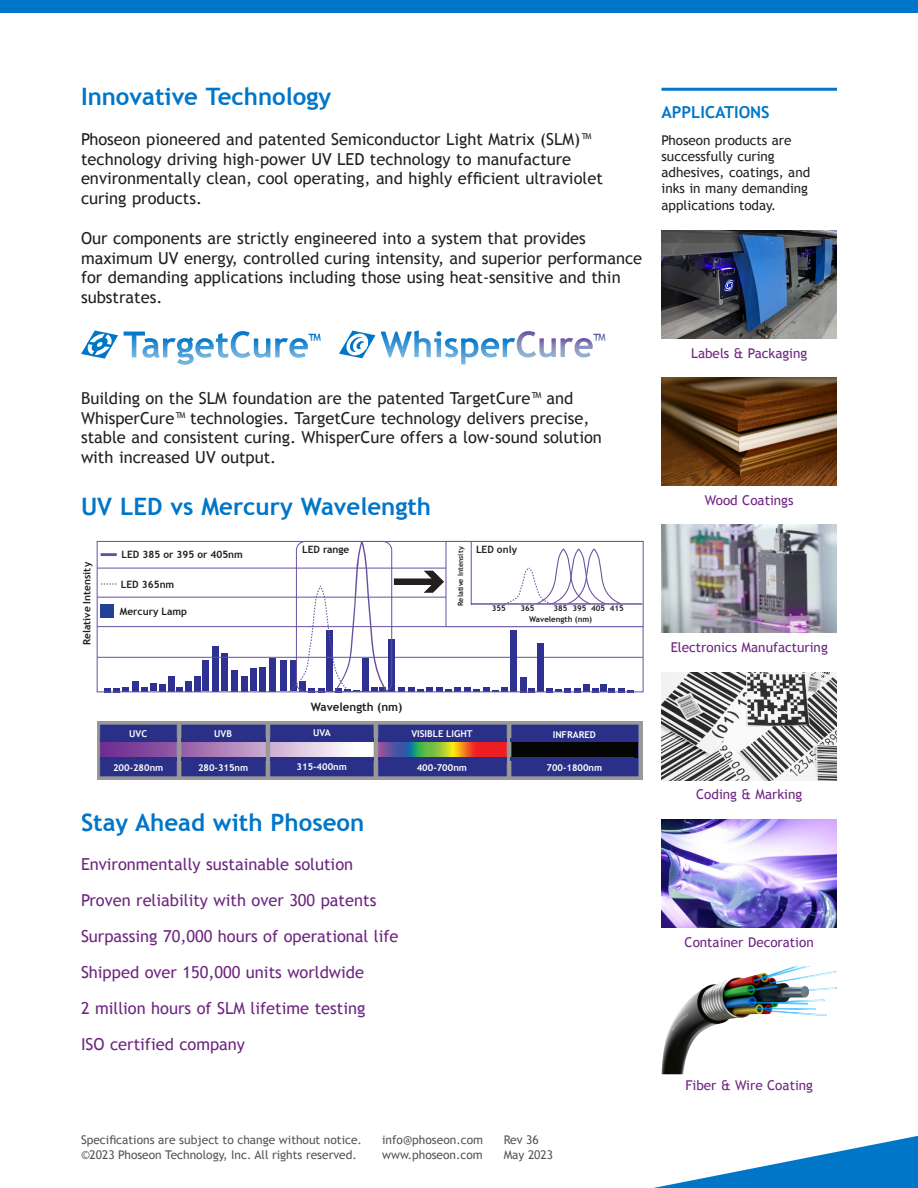
<style>
.page{position:relative;width:918px;height:1188px;background:#fff}
.page>*{position:absolute;margin:0;border:0;box-sizing:border-box;transform-origin:0 0}
.Product_name{font:700 24px "Trebuchet MS";color:#0076c8}
.Product_name-2{font:16.5px/19.8px "Trebuchet MS";color:#231f20}
.Product_name-3{font:16.5px "Trebuchet MS";color:#6e2581}
.Product_name-4{font:700 16.5px "Trebuchet MS";color:#0076c8}
.Product_name-5{font:13.5px "Trebuchet MS";color:#6e2581}
.Product_name-6{font:13.5px/16.2px "Trebuchet MS";color:#231f20}
.t1{font:12px/14.4px "Trebuchet MS";color:#545555}
.t2{font:700 11.55px "Trebuchet MS";color:#231f20}
.t3{font:700 10.2px "Trebuchet MS";color:#231f20}
.t4{font:700 9.45px "Trebuchet MS";color:#fff}
.t5{font:700 7.95px/10.8px "Trebuchet MS";color:#231f20}
.t6{font:700 7.2px "Trebuchet MS";color:#231f20}
</style>
<div class="page">
<svg style="left:653px;top:1136px;width:265px;height:52px"></svg>
<div style="left:0;top:0;width:918px;height:14px;background:#0076c8"></div>
<img style="left:662px;top:378px;width:175px;height:107px">
<img style="left:776px;top:966px;width:34px;height:8px">
<img style="left:662px;top:230px;width:175px;height:108px">
<hr style="left:662px;top:88px;width:175px;height:3px;background:#0076c8">
<svg style="left:124px;top:331px;width:197px;height:34px"></svg>
<svg style="left:81px;top:330px;width:37px;height:29px"></svg>
<svg style="left:381px;top:330px;width:225px;height:34px"></svg>
<svg style="left:339px;top:331px;width:36px;height:27px"></svg>
<img style="left:662px;top:672px;width:175px;height:108px">
<img style="left:662px;top:525px;width:175px;height:108px">
<img style="left:662px;top:819px;width:175px;height:108px">
<div style="left:203px;top:661px;width:6px;height:30px;background:#2e3092"></div>
<div style="left:212px;top:646px;width:7px;height:45px;background:#2e3092"></div>
<div style="left:221px;top:653px;width:7px;height:38px;background:#2e3092"></div>
<div style="left:231px;top:670px;width:7px;height:21px;background:#2e3092"></div>
<div style="left:241px;top:676px;width:7px;height:15px;background:#2e3092"></div>
<div style="left:250px;top:669px;width:7px;height:22px;background:#2e3092"></div>
<div style="left:260px;top:667px;width:6px;height:24px;background:#2e3092"></div>
<div style="left:269px;top:658px;width:7px;height:33px;background:#2e3092"></div>
<div style="left:280px;top:661px;width:6px;height:30px;background:#2e3092"></div>
<hr style="left:97px;top:657px;width:546px;height:1px;background:#6850a1">
<hr style="left:97px;top:626px;width:546px;height:1px;background:#6850a1">
<hr style="left:97px;top:597px;width:546px;height:1px;background:#6850a1">
<hr style="left:97px;top:568px;width:546px;height:1px;background:#6850a1">
<div style="left:388px;top:639px;width:7px;height:53px;background:#2e3092"></div>
<svg style="left:398px;top:688px;width:110px;height:2px"></svg>
<div style="left:511px;top:631px;width:6px;height:61px;background:#2e3092"></div>
<div style="left:520px;top:677px;width:7px;height:15px;background:#2e3092"></div>
<svg style="left:529px;top:688px;width:6px;height:2px"></svg>
<div style="left:537px;top:643px;width:7px;height:49px;background:#2e3092"></div>
<svg style="left:141px;top:687px;width:7px;height:3px"></svg>
<div style="left:194px;top:676px;width:7px;height:15px;background:#2e3092"></div>
<div style="left:185px;top:681px;width:7px;height:11px;background:#2e3092"></div>
<svg style="left:177px;top:687px;width:6px;height:3px"></svg>
<div style="left:168px;top:676px;width:7px;height:15px;background:#2e3092"></div>
<div style="left:159px;top:684px;width:7px;height:7px;background:#2e3092"></div>
<div style="left:150px;top:684px;width:7px;height:7px;background:#2e3092"></div>
<div style="left:132px;top:681px;width:7px;height:11px;background:#2e3092"></div>
<svg style="left:546px;top:688px;width:35px;height:2px"></svg>
<div style="left:583px;top:684px;width:7px;height:8px;background:#2e3092"></div>
<svg style="left:592px;top:688px;width:6px;height:2px"></svg>
<svg style="left:104px;top:687px;width:25px;height:3px"></svg>
<div style="left:600px;top:684px;width:7px;height:8px;background:#2e3092"></div>
<svg style="left:609px;top:688px;width:16px;height:2px"></svg>
<div style="left:97px;top:541px;width:546px;height:151px;border:1px solid #6850a1"></div>
<img style="left:97px;top:721px;width:545px;height:59px">
<div style="left:100px;top:605px;width:13px;height:13px;background:#223f99"></div>
<svg style="left:287px;top:541px;width:101px;height:152px"></svg>
<hr style="left:101px;top:553px;width:16px;height:3px;background:#6850a1">
<div style="left:446px;top:541px;width:197px;height:86px;background:#fff"></div>
<div style="left:446px;top:541px;width:198px;height:86px;border:1px solid #6850a1"></div>
<hr style="left:471px;top:603px;width:171px;height:2px;background:#6850a1">
<hr style="left:471px;top:541px;width:1px;height:64px;background:#6850a1">
<div style="left:296px;top:541px;width:96px;height:151px;border:1px solid #6850a1;border-radius:9px"></div>
<div style="left:394px;top:578px;width:43px;height:7px;background:#231f20"></div>
<svg style="left:424px;top:571px;width:20px;height:22px"></svg>
<svg style="left:503px;top:548px;width:119px;height:57px"></svg>
<svg style="left:101px;top:583px;width:16px;height:2px"></svg>
<hr style="left:378px;top:758px;width:128px;height:3px;background:#2a3088">
<hr style="left:378px;top:738px;width:128px;height:4px;background:#2a3088">
<hr style="left:511px;top:758px;width:127px;height:3px;background:#2a3088">
<hr style="left:511px;top:738px;width:127px;height:4px;background:#2a3088">
<hr style="left:270px;top:758px;width:103px;height:3px;background:#2a3088">
<hr style="left:270px;top:738px;width:103px;height:4px;background:#2a3088">
<hr style="left:181px;top:758px;width:85px;height:3px;background:#2a3088">
<hr style="left:181px;top:738px;width:85px;height:4px;background:#2a3088">
<hr style="left:100px;top:758px;width:77px;height:3px;background:#2a3088">
<hr style="left:100px;top:738px;width:77px;height:4px;background:#2a3088">
<hr style="left:634px;top:742px;width:4px;height:16px;background:#040503">
<p class="Product_name" style="left:81px;top:82px;width:252px">Innovative Technology</p>
<p class="Product_name-2" style="left:81px;top:129px;width:523px">Phoseon pioneered and patented Semiconductor Light Matrix (SLM)™ technology driving high-power UV LED technology to manufacture environmentally clean, cool operating, and highly efficient ultraviolet curing products.</p>
<p class="Product_name-2" style="left:81px;top:228px;width:563px">Our components are strictly engineered into a system that provides maximum UV energy, controlled curing intensity, and superior performance for demanding applications including those using heat-sensitive and thin substrates.</p>
<p class="Product_name-2" style="left:81px;top:388px;width:522px">Building on the SLM foundation are the patented TargetCure™ and WhisperCure™ technologies. TargetCure technology delivers precise, stable and consistent curing. WhisperCure offers a low-sound solution with increased UV output.</p>
<p class="Product_name" style="left:81px;top:491px;width:352px">UV LED vs Mercury Wavelength</p>
<p class="t3" style="left:80px;top:645px;width:85px;rotate:-90deg">Relative Intensity</p>
<p class="t3" style="left:122px;top:548px;width:123px">LED 385 or 395 or 405nm</p>
<p class="t3" style="left:121px;top:578px;width:55px">LED 365nm</p>
<p class="t3" style="left:120px;top:605px;width:69px">Mercury Lamp</p>
<p class="t3" style="left:302px;top:543px;width:49px">LED range</p>
<p class="t6" style="left:456px;top:606px;width:61px;rotate:-90deg">Relative Intensity</p>
<p class="t3" style="left:476px;top:543px;width:43px">LED only</p>
<p class="t5" style="left:492px;top:603px;width:15px">355</p>
<p class="t5" style="left:520px;top:603px;width:15px">365</p>
<p class="t5" style="left:529px;top:603px;width:96px;text-indent:24px">385 395 405 415<br>Wavelength (nm)</p>
<p class="t4" style="left:129px;top:728px;width:19px">UVC</p>
<p class="t4" style="left:113px;top:761px;width:52px">200-280nm</p>
<p class="t4" style="left:214px;top:728px;width:19px">UVB</p>
<p class="t4" style="left:198px;top:761px;width:52px">280-315nm</p>
<p class="t2" style="left:311px;top:700px;width:93px">Wavelength (nm)</p>
<p class="t4" style="left:313px;top:727px;width:19px">UVA</p>
<p class="t4" style="left:297px;top:761px;width:52px">315-400nm</p>
<p class="t4" style="left:411px;top:728px;width:63px">VISIBLE LIGHT</p>
<p class="t4" style="left:417px;top:761px;width:52px">400-700nm</p>
<p class="Product_name" style="left:81px;top:808px;width:285px">Stay Ahead with Phoseon</p>
<p class="Product_name-3" style="left:81px;top:855px;width:274px">Environmentally sustainable solution</p>
<p class="Product_name-3" style="left:81px;top:891px;width:297px">Proven reliability with over 300 patents</p>
<p class="Product_name-3" style="left:81px;top:927px;width:319px">Surpassing 70,000 hours of operational life</p>
<p class="Product_name-3" style="left:81px;top:963px;width:285px">Shipped over 150,000 units worldwide</p>
<p class="Product_name-3" style="left:81px;top:999px;width:286px">2 million hours of SLM lifetime testing</p>
<p class="Product_name-3" style="left:81px;top:1035px;width:166px">ISO certified company</p>
<p class="t4" style="left:553px;top:728px;width:45px">INFRARED</p>
<p class="t4" style="left:547px;top:762px;width:57px">700-1800nm</p>
<p class="t1" style="left:81px;top:1133px;width:283px">Specifications are subject to change without notice. ©2023 Phoseon Technology, Inc. All rights reserved.</p>
<p class="t1" style="left:504px;top:1133px;width:51px">Rev 36<br>May 2023</p>
<p class="t1" style="left:382px;top:1133px;width:102px">info@phoseon.com www.phoseon.com</p>
<p class="Product_name-4" style="left:662px;top:102px;width:110px">APPLICATIONS</p>
<p class="Product_name-6" style="left:662px;top:132px;width:150px">Phoseon products are successfully curing adhesives, coatings, and inks in many demanding applications today.</p>
<p class="Product_name-5" style="left:691px;top:345px;width:118px">Labels &amp; Packaging</p>
<p class="Product_name-5" style="left:705px;top:492px;width:90px">Wood Coatings</p>
<p class="Product_name-5" style="left:671px;top:640px;width:159px">Electronics Manufacturing</p>
<p class="Product_name-5" style="left:696px;top:787px;width:108px">Coding &amp; Marking</p>
<p class="Product_name-5" style="left:685px;top:934px;width:131px">Container Decoration</p>
<p class="Product_name-5" style="left:685px;top:1077px;width:129px">Fiber &amp; Wire Coating</p>
</div>
